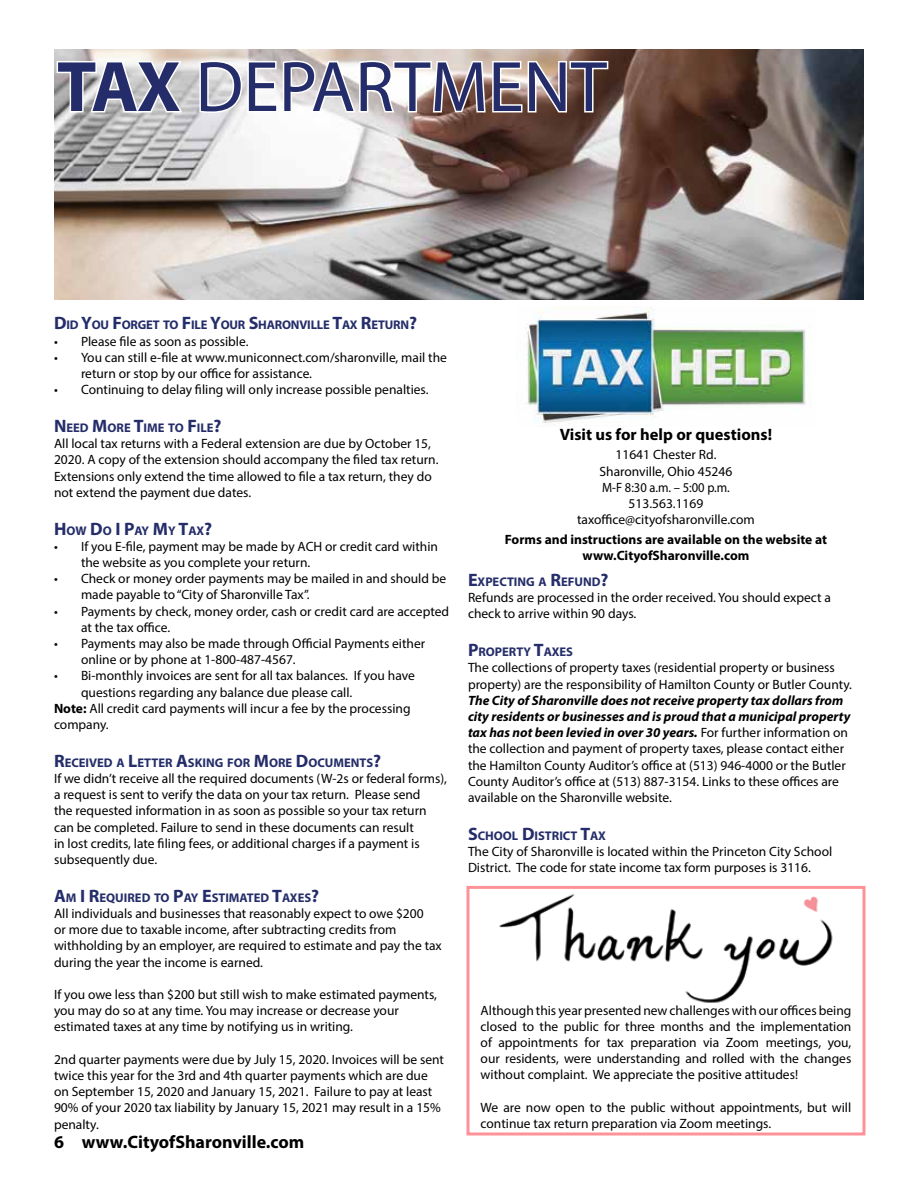
<style>
.page{position:relative;width:918px;height:1188px;background:#fff}
.page>*{position:absolute;margin:0;border:0;box-sizing:border-box;transform-origin:0 0}
.t1{font:72px "Myriad Pro";color:#242d69}
.t2{font:700 18px "Myriad Pro";color:#000}
.t3{font:700 16.5px "Myriad Pro";color:#000}
.t4{font:13.5px/16.2px "Myriad Pro";color:#000}
.t5{font:700 13.5px/16.2px "Myriad Pro";color:#000;text-align:center}
.t6{font:700 12.6px "Myriad Pro";color:#242d69}
.s1{font-weight:700}
.s2{font-size:18px}
.s3{font-weight:700;font-style:italic}
</style>
<div class="page">
<img style="left:499px;top:893px;width:334px;height:110px">
<div style="left:466px;top:886px;width:400px;height:250px;border:3px solid #ff9298"></div>
<img style="left:54px;top:49px;width:810px;height:251px">
<svg style="left:55px;top:58px;width:129px;height:57px"></svg>
<svg style="left:198px;top:58px;width:412px;height:57px"></svg>
<img style="left:526px;top:307px;width:280px;height:117px">
<h1 class="t1" style="left:57px;top:42px;width:551px"><span class="s1">TAX</span> DEPARTMENT</h1>
<p class="t6" style="left:54px;top:317px;width:365px"><span class="s2">D</span>ID <span class="s2">Y</span>OU <span class="s2">F</span>ORGET TO <span class="s2">F</span> ILE <span class="s2">Y</span>OUR <span class="s2">S</span>HARONVILLE <span class="s2">T</span>AX <span class="s2">R</span>ETURN<span class="s2">?</span></p>
<p class="t4" style="left:54px;top:333px;width:196px">• Please file as soon as possible.</p>
<p class="t4" style="left:81px;top:349px;width:367px;text-indent:-27px">• You can still e-file at www.municonnect.com/sharonville, mail the return or stop by our office for assistance.</p>
<p class="t4" style="left:54px;top:381px;width:376px">• Continuing to delay filing will only increase possible penalties.</p>
<p class="t6" style="left:54px;top:420px;width:169px"><span class="s2">N</span> EED <span class="s2">M</span>ORE <span class="s2">T</span>IME TO <span class="s2">F</span>ILE<span class="s2">?</span></p>
<p class="t4" style="left:54px;top:435px;width:386px">All local tax returns with a Federal extension are due by October 15, 2020. A copy of the extension should accompany the filed tax return.<br>Extensions only extend the time allowed to file a tax return, they do not extend the payment due dates.</p>
<p class="t6" style="left:54px;top:522px;width:160px"><span class="s2">H</span>OW <span class="s2">D</span>O <span class="s2">I P</span>AY <span class="s2">M</span>Y<span class="s2">T</span>AX<span class="s2">?</span></p>
<p class="t4" style="left:81px;top:538px;width:359px;text-indent:-27px">• If you E-file, payment may be made by ACH or credit card within the website as you complete your return.</p>
<p class="t4" style="left:81px;top:570px;width:367px;text-indent:-27px">• Check or money order payments may be mailed in and should be made payable to “City of Sharonville Tax”.</p>
<p class="t4" style="left:81px;top:603px;width:370px;text-indent:-27px">• Payments by check, money order, cash or credit card are accepted at the tax office.</p>
<p class="t4" style="left:81px;top:635px;width:346px;text-indent:-27px">• Payments may also be made through Official Payments either online or by phone at 1-800-487-4567.</p>
<p class="t4" style="left:54px;top:668px;width:362px">• Bi-monthly invoices are sent for all tax balances. If you have</p>
<p class="t4" style="left:81px;top:684px;width:273px">questions regarding any balance due please call.</p>
<p class="t4" style="left:54px;top:700px;width:358px"><span class="s1">Note:</span> All credit card payments will incur a fee by the processing</p>
<p class="t4" style="left:54px;top:716px;width:56px">company.</p>
<p class="t6" style="left:54px;top:754px;width:329px"><span class="s2">R</span>ECEIVED A <span class="s2">L</span>ETTER <span class="s2">A</span>SKING FOR <span class="s2">M</span>ORE <span class="s2">D</span>OCUMENTS<span class="s2">?</span></p>
<p class="t4" style="left:54px;top:770px;width:395px">If we didn’t receive all the required documents (W-2s or federal forms), a request is sent to verify the data on your tax return. Please send<br>the requested information in as soon as possible so your tax return can be completed. Failure to send in these documents can result<br>in lost credits, late filing fees, or additional charges if a payment is subsequently due.</p>
<p class="t6" style="left:54px;top:889px;width:267px"><span class="s2">A</span>M <span class="s2">I R</span>EQUIRED TO <span class="s2">P</span>AY <span class="s2">E</span>STIMATED <span class="s2">T</span>AXES<span class="s2">?</span></p>
<p class="t4" style="left:54px;top:905px;width:389px">All individuals and businesses that reasonably expect to owe $200<br>or more due to taxable income, after subtracting credits from withholding by an employer, are required to estimate and pay the tax during the year the income is earned.</p>
<p class="t4" style="left:54px;top:986px;width:385px">If you owe less than $200 but still wish to make estimated payments, you may do so at any time. You may increase or decrease your estimated taxes at any time by notifying us in writing.</p>
<p class="t4" style="left:54px;top:1051px;width:392px">2nd quarter payments were due by July 15, 2020. Invoices will be sent twice this year for the 3rd and 4th quarter payments which are due on September 15, 2020 and January 15, 2021. Failure to pay at least 90% of your 2020 tax liability by January 15, 2021 may result in a 15% penalty.</p>
<h2 class="t2" style="left:54px;top:1130px;width:252px">6 www.CityofSharonville.com</h2>
<p class="t3" style="left:560px;top:424px;width:214px">Visit us for help or questions!</p>
<p class="t4" style="left:577px;top:447px;width:179px;text-align:center">11641 Chester Rd.<br>Sharonville, Ohio 45246<br>M-F 8:30 a.m. – 5:00 p.m.<br>513.563.1169 taxoffice@cityofsharonville.com</p>
<p class="t5" style="left:505px;top:531px;width:324px">Forms and instructions are available on the website at www.CityofSharonville.com</p>
<p class="t6" style="left:468px;top:573px;width:142px"><span class="s2">E</span>XPECTING A <span class="s2">R</span>EFUND<span class="s2">?</span></p>
<p class="t4" style="left:468px;top:589px;width:365px">Refunds are processed in the order received. You should expect a check to arrive within 90 days.</p>
<p class="t6" style="left:468px;top:644px;width:107px"><span class="s2">P</span>ROPERTY <span class="s2">T</span>AXES</p>
<p class="t4" style="left:468px;top:659px;width:386px">The collections of property taxes (residential property or business property) are the responsibility of Hamilton County or Butler County.</p>
<p class="t4" style="left:468px;top:692px;width:384px"><span class="s3">The City of Sharonville does not receive property tax dollars from city residents or businesses and is proud that a municipal property tax has not been levied in over 30 years.</span> For further information on the collection and payment of property taxes, please contact either the Hamilton County Auditor’s office at (513) 946-4000 or the Butler County Auditor’s office at (513) 887-3154. Links to these offices are available on the Sharonville website.</p>
<p class="t6" style="left:468px;top:827px;width:139px"><span class="s2">S</span>CHOOL <span class="s2">D</span>ISTRICT <span class="s2">T</span>AX</p>
<p class="t4" style="left:468px;top:843px;width:366px">The City of Sharonville is located within the Princeton City School<br>District. The code for state income tax form purposes is 3116.</p>
<p class="t4" style="left:481px;top:1002px;width:372px;text-align:justify">Although this year presented new challenges with our offices being closed to the public for three months and the implementation of appointments for tax preparation via Zoom meetings, you, our residents, were understanding and rolled with the changes without complaint. We appreciate the positive attitudes!</p>
<p class="t4" style="left:481px;top:1099px;width:372px">We are now open to the public without appointments, but will continue tax return preparation via Zoom meetings.</p>
</div>
